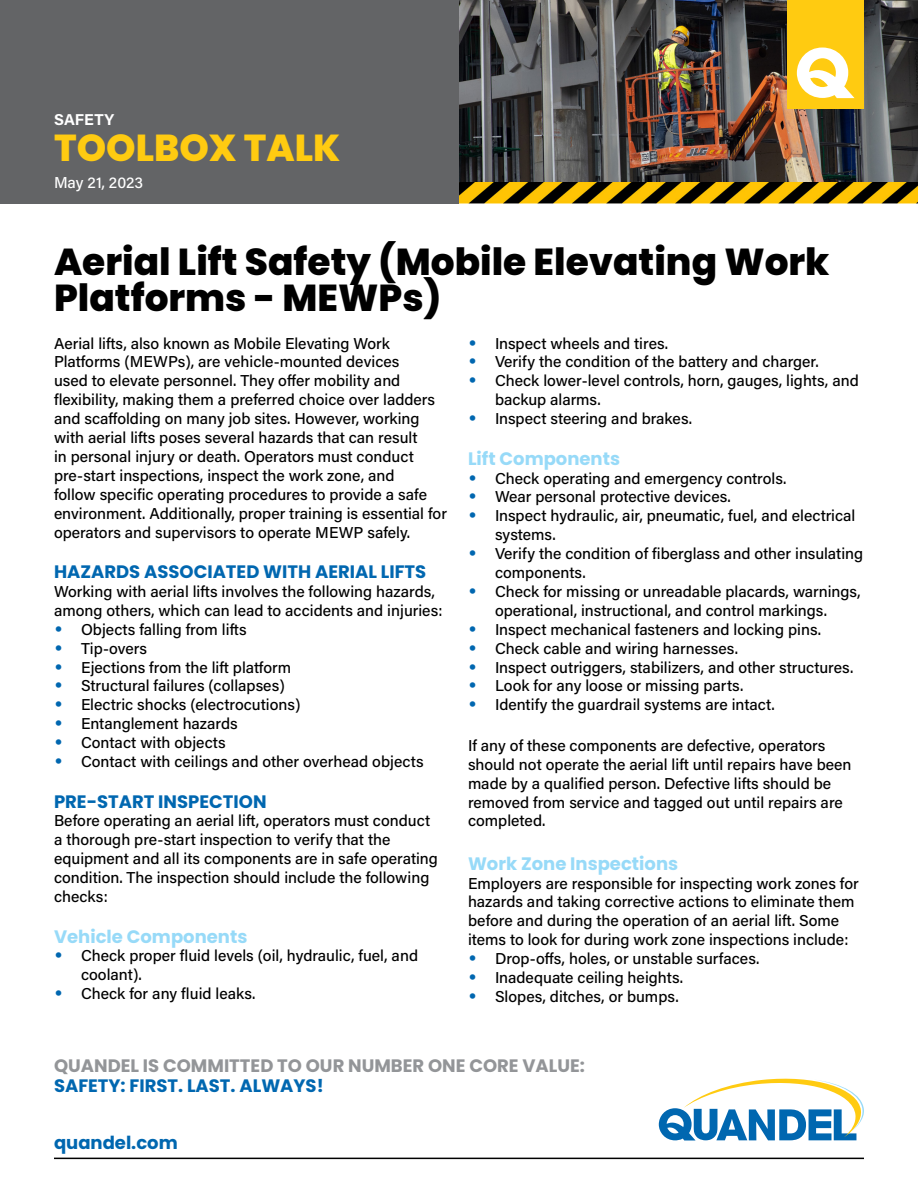
<style>
.page{position:relative;width:918px;height:1188px;background:#fff}
.page>*{position:absolute;margin:0;border:0;box-sizing:border-box;transform-origin:0 0}
.t1{font:800 37.5px/36px "Poppins";color:#000}
.t2{font:800 37.5px "Poppins";color:#ffcb11}
.t3{font:700 18px "Poppins";color:#0067b0}
.t4{font:700 18px "Poppins";color:#97daf8}
.t5{font:700 18px "Poppins";color:#939598}
.t6{font:500 15.75px/18.9px "Acumin Pro";color:#000}
.t7{font:500 15.75px "Acumin Pro";color:#fff}
.t8{font:700 15.75px "Acumin Pro";letter-spacing:.005em;color:#fff}
.s1{font-family:"Poppins";font-weight:700;font-size:18px;color:#0067b0}
</style>
<div class="page">
<div style="left:0;top:0;width:459px;height:203px;background:#636466"></div>
<img style="left:459px;top:0;width:459px;height:182px">
<hr style="left:54px;top:1158px;width:810px;height:1px;background:#000">
<svg style="left:659px;top:1079px;width:205px;height:62px"></svg>
<div style="left:787px;top:0;width:77px;height:109px;background:#ffcb11"></div>
<svg style="left:797px;top:48px;width:58px;height:50px"></svg>
<img style="left:459px;top:182px;width:459px;height:21px">
<p class="t8" style="left:54px;top:108px;width:62px">SAFETY</p>
<h1 class="t2" style="left:54px;top:126px;width:288px">TOOLBOX TALK</h1>
<p class="t7" style="left:54px;top:171px;width:91px">May 21, 2023</p>
<h1 class="t1" style="left:54px;top:244px;width:777px">Aerial Lift Safety (Mobile Elevating Work<br>Platforms - MEWPs)</h1>
<p class="t6" style="left:54px;top:333px;width:395px">Aerial lifts, also known as Mobile Elevating Work Platforms (MEWPs), are vehicle-mounted devices<br>used to elevate personnel. They offer mobility and flexibility, making them a preferred choice over ladders and scaffolding on many job sites. However, working with aerial lifts poses several hazards that can result<br>in personal injury or death. Operators must conduct pre-start inspections, inspect the work zone, and<br>follow specific operating procedures to provide a safe environment. Additionally, proper training is essential for operators and supervisors to operate MEWP safely.</p>
<p class="t3" style="left:54px;top:561px;width:374px">HAZARDS ASSOCIATED WITH AERIAL LIFTS</p>
<p class="t6" style="left:54px;top:581px;width:390px">Working with aerial lifts involves the following hazards, among others, which can lead to accidents and injuries:</p>
<p class="t6" style="left:54px;top:619px;width:194px"><span class="s1">•</span> Objects falling from lifts</p>
<p class="t6" style="left:54px;top:638px;width:95px"><span class="s1">•</span> Tip-overs</p>
<p class="t6" style="left:54px;top:657px;width:239px"><span class="s1">•</span> Ejections from the lift platform</p>
<p class="t6" style="left:54px;top:676px;width:232px"><span class="s1">•</span> Structural failures (collapses)</p>
<p class="t6" style="left:54px;top:695px;width:248px"><span class="s1">•</span> Electric shocks (electrocutions)</p>
<p class="t6" style="left:54px;top:714px;width:185px"><span class="s1">•</span> Entanglement hazards</p>
<p class="t6" style="left:54px;top:733px;width:173px"><span class="s1">•</span> Contact with objects</p>
<p class="t6" style="left:54px;top:751px;width:371px"><span class="s1">•</span> Contact with ceilings and other overhead objects</p>
<p class="t3" style="left:54px;top:791px;width:214px">PRE-START INSPECTION</p>
<p class="t6" style="left:54px;top:811px;width:385px">Before operating an aerial lift, operators must conduct a thorough pre-start inspection to verify that the equipment and all its components are in safe operating condition. The inspection should include the following checks:</p>
<p class="t4" style="left:54px;top:926px;width:195px">Vehicle Components</p>
<p class="t6" style="left:81px;top:946px;width:339px;text-indent:-27px"><span class="s1">•</span> Check proper fluid levels (oil, hydraulic, fuel, and coolant).</p>
<p class="t6" style="left:54px;top:984px;width:203px"><span class="s1">•</span> Check for any fluid leaks.</p>
<p class="t6" style="left:468px;top:333px;width:202px"><span class="s1">•</span> Inspect wheels and tires.</p>
<p class="t6" style="left:468px;top:352px;width:352px"><span class="s1">•</span> Verify the condition of the battery and charger.</p>
<p class="t6" style="left:495px;top:371px;width:365px;text-indent:-27px"><span class="s1">•</span> Check lower-level controls, horn, gauges, lights, and backup alarms.</p>
<p class="t6" style="left:468px;top:409px;width:226px"><span class="s1">•</span> Inspect steering and brakes.</p>
<p class="t4" style="left:468px;top:448px;width:154px">Lift Components</p>
<p class="t6" style="left:468px;top:468px;width:320px"><span class="s1">•</span> Check operating and emergency controls.</p>
<p class="t6" style="left:468px;top:487px;width:264px"><span class="s1">•</span> Wear personal protective devices.</p>
<p class="t6" style="left:495px;top:506px;width:362px;text-indent:-27px"><span class="s1">•</span> Inspect hydraulic, air, pneumatic, fuel, and electrical systems.</p>
<p class="t6" style="left:495px;top:544px;width:370px;text-indent:-27px"><span class="s1">•</span> Verify the condition of fiberglass and other insulating components.</p>
<p class="t6" style="left:468px;top:581px;width:394px;text-align:center"><span class="s1">•</span> Check for missing or unreadable placards, warnings, operational, instructional, and control markings.</p>
<p class="t6" style="left:468px;top:619px;width:355px"><span class="s1">•</span> Inspect mechanical fasteners and locking pins.</p>
<p class="t6" style="left:468px;top:638px;width:272px"><span class="s1">•</span> Check cable and wiring harnesses.</p>
<p class="t6" style="left:468px;top:657px;width:387px"><span class="s1">•</span> Inspect outriggers, stabilizers, and other structures.</p>
<p class="t6" style="left:468px;top:676px;width:277px"><span class="s1">•</span> Look for any loose or missing parts.</p>
<p class="t6" style="left:468px;top:695px;width:308px"><span class="s1">•</span> Identify the guardrail systems are intact.</p>
<p class="t6" style="left:468px;top:735px;width:385px">If any of these components are defective, operators should not operate the aerial lift until repairs have been made by a qualified person. Defective lifts should be removed from service and tagged out until repairs are completed.</p>
<p class="t4" style="left:468px;top:853px;width:212px">Work Zone Inspections</p>
<p class="t6" style="left:468px;top:873px;width:392px">Employers are responsible for inspecting work zones for hazards and taking corrective actions to eliminate them before and during the operation of an aerial lift. Some items to look for during work zone inspections include:</p>
<p class="t6" style="left:468px;top:949px;width:293px"><span class="s1">•</span> Drop-offs, holes, or unstable surfaces.</p>
<p class="t6" style="left:468px;top:967px;width:217px"><span class="s1">•</span> Inadequate ceiling heights.</p>
<p class="t6" style="left:468px;top:986px;width:212px"><span class="s1">•</span> Slopes, ditches, or bumps.</p>
<p class="t5" style="left:54px;top:1056px;width:533px">QUANDEL IS COMMITTED TO OUR NUMBER ONE CORE VALUE:</p>
<p class="t3" style="left:54px;top:1075px;width:271px">SAFETY: FIRST. LAST. ALWAYS!</p>
<p class="t3" style="left:54px;top:1132px;width:125px">quandel.com</p>
</div>
